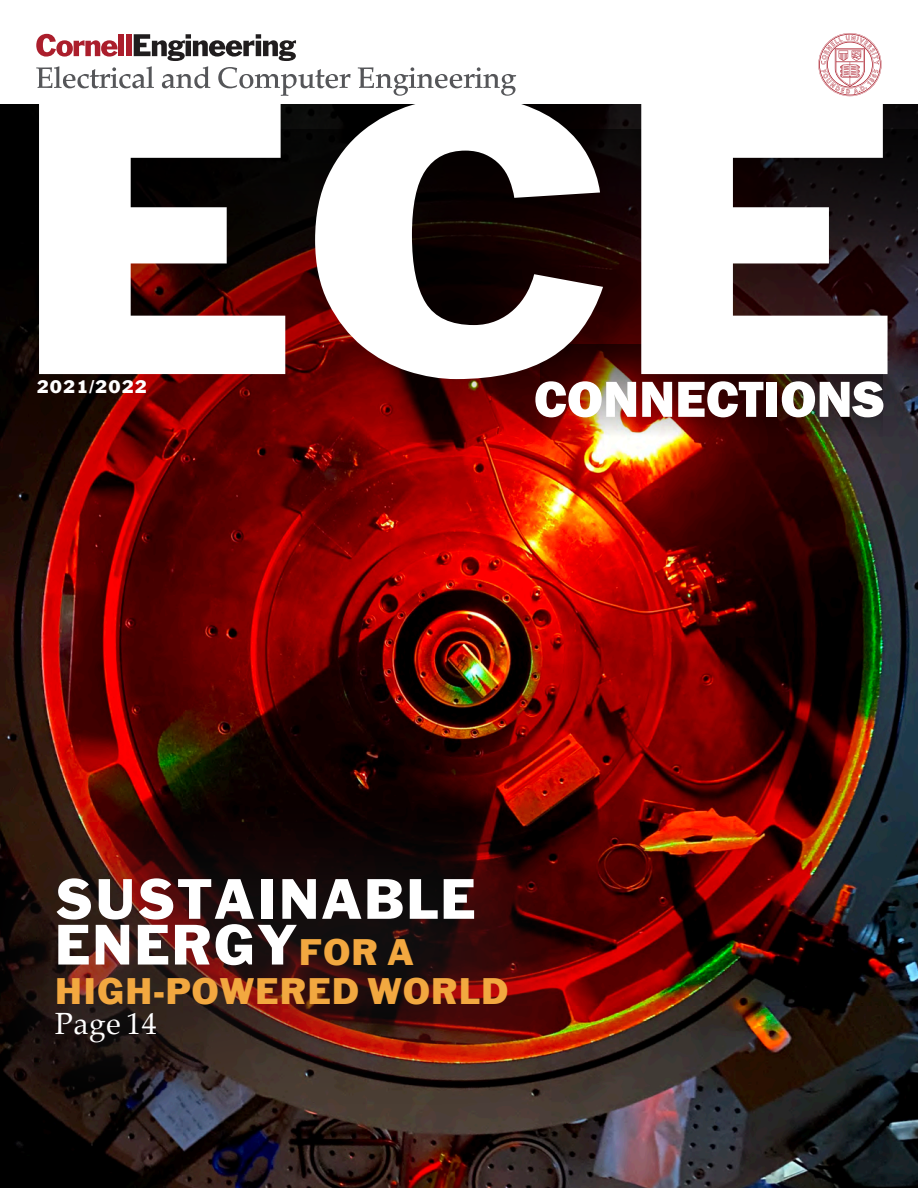
<style>
.page{position:relative;width:918px;height:1188px;background:#fff}
.page>*{position:absolute;margin:0;border:0;box-sizing:border-box;transform-origin:0 0}
.t1{font:360.3px "Franklin Gothic";color:#fff;scale:1.18 1}
.t2{font:52.5px/45.8px "Franklin Gothic";letter-spacing:.035em;color:#fff}
.t3{font:800 52.5px "Franklin Gothic";color:#fff}
.t4{font:34.5px "Franklin Gothic";letter-spacing:.035em;color:#f2a840}
.t5{font:30px "Palatino";letter-spacing:.02em;color:#fff}
.t6{font:16.95px "Franklin Gothic";letter-spacing:.06em;color:#fff}
.s1{font-size:34.5px;color:#f2a840}
</style>
<div class="page">
<svg style="left:36px;top:34px;width:315px;height:62px"></svg>
<svg style="left:358px;top:67px;width:158px;height:29px"></svg>
<svg style="left:0;top:105px;width:918px;height:331px;background:#080506"></svg>
<svg style="left:818px;top:33px;width:64px;height:63px"></svg>
<img style="left:6px;top:117px;width:909px;height:1067px">
<h1 class="t1" style="left:14px;top:8px;width:752px">ECE</h1>
<p class="t6" style="left:37px;top:375px;width:112px">2021/2022</p>
<p class="t3" style="left:534px;top:365px;width:352px">CONNECTIONS</p>
<p class="t2" style="left:55px;top:876px;width:422px">SUSTAINABLE<br>ENERGY<span class="s1">FOR A</span></p>
<p class="t4" style="left:55px;top:968px;width:455px">HIGH-POWERED WORLD</p>
<p class="t5" style="left:55px;top:998px;width:103px">Page 14</p>
</div>
